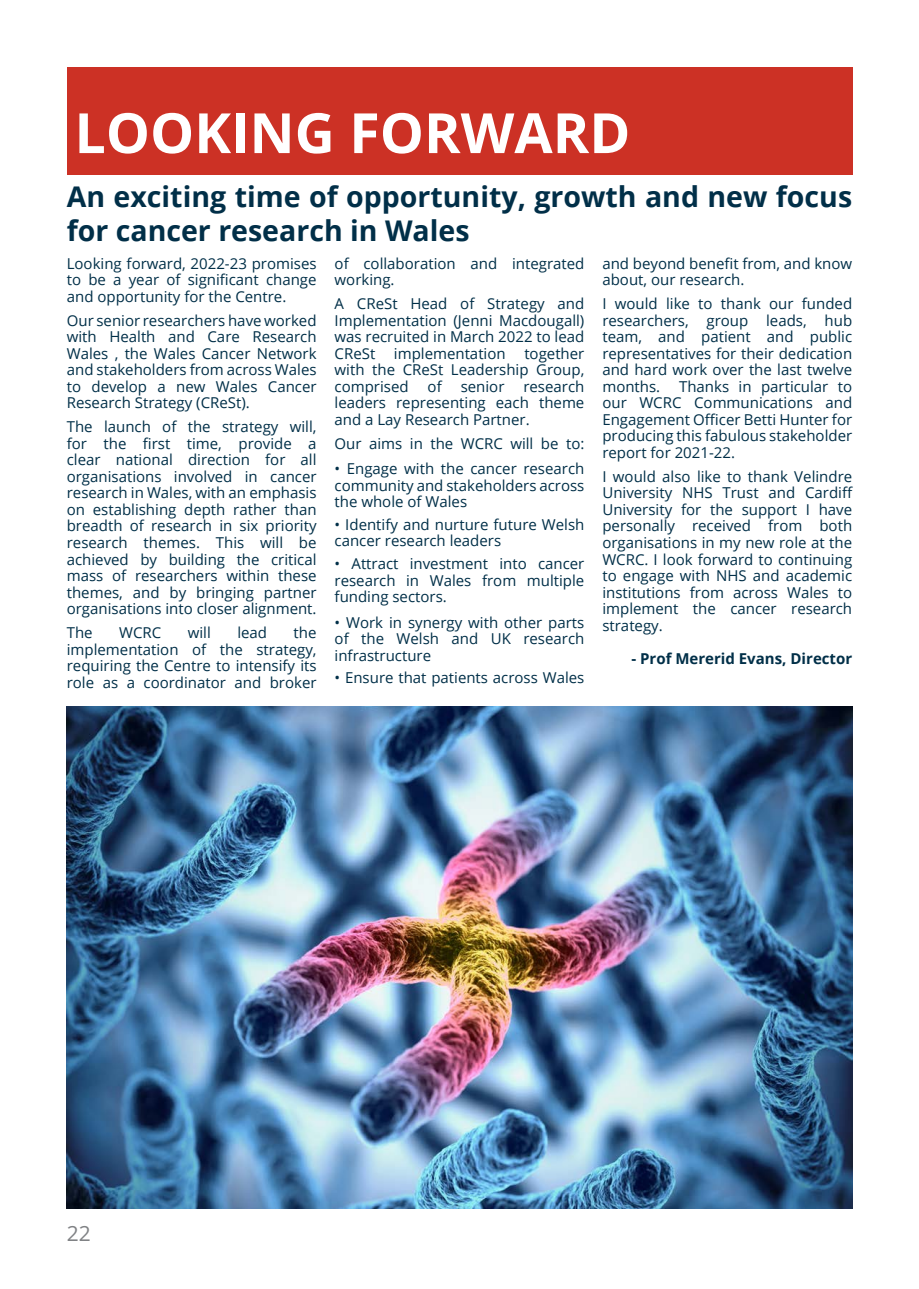
<style>
.page{position:relative;width:919px;height:1289px;background:#fff}
.page>*{position:absolute;margin:0;border:0;box-sizing:border-box;transform-origin:0 0}
.t1{font:700 55.5px "Open Sans";color:#fff}
.Booklet_grey_text{font:700 28.5px/34.2px "Open Sans";color:#012f48}
.t2{font:21px "Open Sans";color:#808285}
.Booklet_grey_text-2{font:15px/16.5px "Open Sans";color:#012f48;text-align:justify}
.Booklet_grey_text-3{font:700 15px "Open Sans";color:#012f48}
</style>
<div class="page">
<div style="left:67px;top:67px;width:785px;height:107px;background:#cc3125"></div>
<img style="left:67px;top:706px;width:785px;height:502px">
<p class="t1" style="left:74px;top:94px;width:557px">LOOKING FORWARD</p>
<p class="Booklet_grey_text" style="left:67px;top:179px;width:786px">An exciting time of opportunity, growth and new focus for cancer research in Wales</p>
<p class="Booklet_grey_text-2" style="left:67px;top:255px;width:251px">Looking forward, 2022-23 promises to be a year of significant change and opportunity for the Centre.</p>
<p class="Booklet_grey_text-2" style="left:67px;top:312px;width:251px">Our senior researchers have worked with Health and Care Research Wales , the Wales Cancer Network and stakeholders from across Wales to develop a new Wales Cancer Research Strategy (CReSt).</p>
<p class="Booklet_grey_text-2" style="left:67px;top:418px;width:251px">The launch of the strategy will, for the first time, provide a clear national direction for all organisations involved in cancer research in Wales, with an emphasis on establishing depth rather than breadth of research in six priority research themes. This will be achieved by building the critical mass of researchers within these themes, and by bringing partner organisations into closer alignment.</p>
<p class="Booklet_grey_text-2" style="left:67px;top:624px;width:27px">The</p>
<p class="Booklet_grey_text-2" style="left:119px;top:624px;width:44px">WCRC</p>
<p class="Booklet_grey_text-2" style="left:188px;top:624px;width:25px">will</p>
<p class="Booklet_grey_text-2" style="left:237px;top:624px;width:31px">lead</p>
<p class="Booklet_grey_text-2" style="left:67px;top:624px;width:251px;text-indent:227px">the implementation of the strategy, requiring the Centre to intensify its role as a coordinator and broker</p>
<p class="Booklet_grey_text-2" style="left:334px;top:255px;width:251px">of collaboration and integrated working.</p>
<p class="Booklet_grey_text-2" style="left:334px;top:295px;width:251px">A CReSt Head of Strategy and Implementation (Jenni Macdougall) was recruited in March 2022 to lead CReSt implementation together with the CReSt Leadership Group, comprised</p>
<p class="Booklet_grey_text-2" style="left:427px;top:378px;width:16px">of</p>
<p class="Booklet_grey_text-2" style="left:460px;top:378px;width:45px">senior</p>
<p class="Booklet_grey_text-2" style="left:334px;top:378px;width:251px;text-indent:189px">research leaders representing each theme and a Lay Research Partner.</p>
<p class="Booklet_grey_text-2" style="left:334px;top:435px;width:251px">Our aims in the WCRC will be to:</p>
<p class="Booklet_grey_text-2" style="left:334px;top:460px;width:251px">• Engage with the cancer research community and stakeholders across the whole of Wales</p>
<p class="Booklet_grey_text-2" style="left:334px;top:516px;width:251px">• Identify and nurture future Welsh cancer research leaders</p>
<p class="Booklet_grey_text-2" style="left:334px;top:555px;width:251px">• Attract investment into cancer research in Wales from multiple funding sectors.</p>
<p class="Booklet_grey_text-2" style="left:334px;top:613px;width:251px">• Work in synergy with other parts of the Welsh and UK research infrastructure</p>
<p class="Booklet_grey_text-2" style="left:334px;top:669px;width:251px">• Ensure that patients across Wales</p>
<p class="Booklet_grey_text-2" style="left:602px;top:255px;width:251px">and beyond benefit from, and know about, our research.</p>
<p class="Booklet_grey_text-2" style="left:602px;top:295px;width:251px">I would like to thank our funded researchers, group leads, hub team, and patient and public representatives for their dedication and hard work over the last twelve months.</p>
<p class="Booklet_grey_text-2" style="left:602px;top:378px;width:251px;text-indent:77px">Thanks in particular to our WCRC Communications and Engagement Officer Betti Hunter for producing this fabulous stakeholder report for 2021-22.</p>
<p class="Booklet_grey_text-2" style="left:602px;top:468px;width:252px">I would also like to thank Velindre University NHS Trust and Cardiff University for the support I have personally received from both organisations in my new role at the WCRC. I look forward to continuing to engage with NHS and academic institutions from across Wales to implement the cancer research strategy.</p>
<p class="Booklet_grey_text-3" style="left:631px;top:647px;width:222px">- Prof Mererid Evans, Director</p>
<h3 class="t2" style="left:67px;top:1219px;width:26px">22</h3>
</div>
